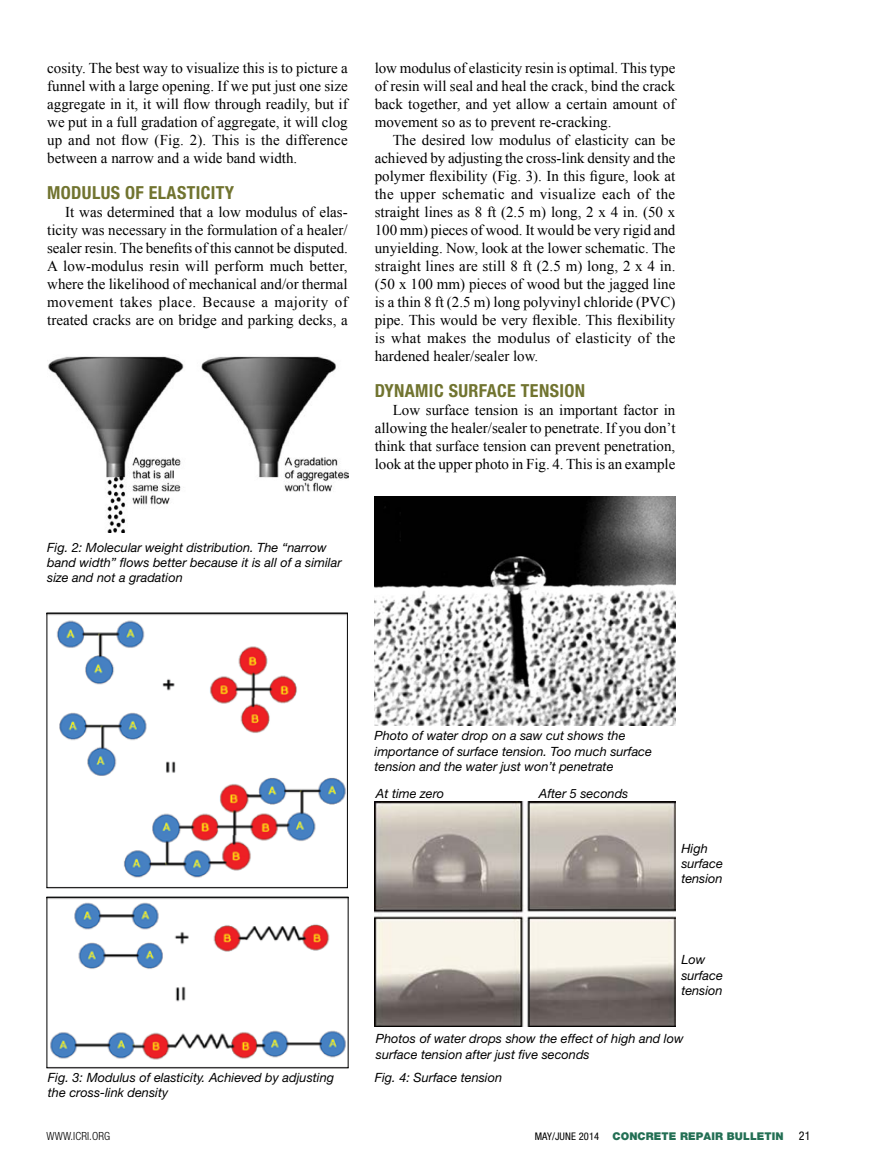
<style>
.page{position:relative;width:878px;height:1175px;background:#fff}
.page>*{position:absolute;margin:0;border:0;box-sizing:border-box;transform-origin:0 0}
.t1{font:700 condensed 18px "Helvetica Neue LT Std";letter-spacing:.02em;color:#717430}
.t2{font:15px/18px "Times New Roman";color:#000;text-align:justify}
.t3{font:italic 12.75px/15.3px "Helvetica Neue LT Std";color:#000}
.t4{font:condensed 12px "Helvetica Neue LT Std";color:#000}
.t5{font:300 condensed 11.25px "Helvetica Neue LT Std";letter-spacing:.01em;color:#000}
.t6{font:900 10.8px "Helvetica Neue LT Std";letter-spacing:.01em;color:#236f54}
.s1{font-weight:400;font-stretch:condensed;font-size:10.5px;color:#000}
</style>
<div class="page">
<img style="left:48px;top:356px;width:300px;height:177px">
<img style="left:48px;top:614px;width:298px;height:264px">
<div style="left:46px;top:612px;width:302px;height:276px;border:1px solid #000"></div>
<img style="left:48px;top:898px;width:298px;height:162px">
<div style="left:46px;top:896px;width:302px;height:172px;border:1px solid #000"></div>
<img style="left:374px;top:497px;width:301px;height:228px">
<img style="left:375px;top:801px;width:300px;height:225px">
<p class="t2" style="left:47px;top:58px;width:302px">cosity. The best way to visualize this is to picture a funnel with a large opening. If we put just one size aggregate in it, it will flow through readily, but if we put in a full gradation of aggregate, it will clog up and not flow (Fig. 2). This is the difference between a narrow and a wide band width.</p>
<p class="t1" style="left:47px;top:181px;width:188px">MODULUS OF ELASTICITY</p>
<p class="t2" style="left:47px;top:202px;width:302px;text-indent:18px">It was determined that a low modulus of elas&shy;ticity was necessary in the formulation of a healer/ sealer resin. The benefits of this cannot be disputed.<br>A low-modulus resin will perform much better, where the likelihood of mechanical and/or thermal movement takes place. Because a majority of treated cracks are on bridge and parking decks, a</p>
<p class="t2" style="left:375px;top:58px;width:302px">low modulus of elasticity resin is optimal. This type of resin will seal and heal the crack, bind the crack back together, and yet allow a certain amount of movement so as to prevent re-cracking.</p>
<p class="t2" style="left:375px;top:130px;width:302px;text-indent:18px">The desired low modulus of elasticity can be achieved by adjusting the cross-link density and the polymer flexibility (Fig. 3). In this figure, look at the upper schematic and visualize each of the straight lines as 8 ft (2.5 m) long, 2 x 4 in. (50 x 100 mm) pieces of wood. It would be very rigid and unyielding. Now, look at the lower schematic. The straight lines are still 8 ft (2.5 m) long, 2 x 4 in. (50 x 100 mm) pieces of wood but the jagged line is a thin 8 ft (2.5 m) long polyvinyl chloride (PVC) pipe. This would be very flexible. This flexibility is what makes the modulus of elasticity of the hardened healer/sealer low.</p>
<p class="t1" style="left:375px;top:379px;width:212px">DYNAMIC SURFACE TENSION</p>
<p class="t2" style="left:375px;top:400px;width:302px;text-indent:18px">Low surface tension is an important factor in allowing the healer/sealer to penetrate. If you don’t think that surface tension can prevent penetration, look at the upper photo in Fig. 4. This is an example</p>
<p class="t3" style="left:47px;top:539px;width:296px">Fig. 2: Molecular weight distribution. The “narrow band width” flows better because it is all of a similar size and not a gradation</p>
<p class="t3" style="left:374px;top:728px;width:279px">Photo of water drop on a saw cut shows the importance of surface tension. Too much surface tension and the water just won’t penetrate</p>
<p class="t3" style="left:376px;top:785px;width:70px">At time zero</p>
<p class="t3" style="left:539px;top:785px;width:91px">After 5 seconds</p>
<p class="t3" style="left:681px;top:840px;width:43px">High surface tension</p>
<p class="t3" style="left:681px;top:952px;width:43px">Low surface tension</p>
<p class="t3" style="left:376px;top:1030px;width:309px">Photos of water drops show the effect of high and low surface tension after just five seconds</p>
<p class="t3" style="left:48px;top:1069px;width:287px">Fig. 3: Modulus of elasticity. Achieved by adjusting the cross-link density</p>
<p class="t3" style="left:375px;top:1069px;width:129px">Fig. 4: Surface tension</p>
<p class="t5" style="left:46px;top:1129px;width:65px">WWW.ICRI.ORG</p>
<p class="t6" style="left:534px;top:1130px;width:250px"><span class="s1">MAY/JUNE 2014</span> CONCRETE REPAIR BULLETIN</p>
<p class="t4" style="left:798px;top:1129px;width:13px">21</p>
</div>
